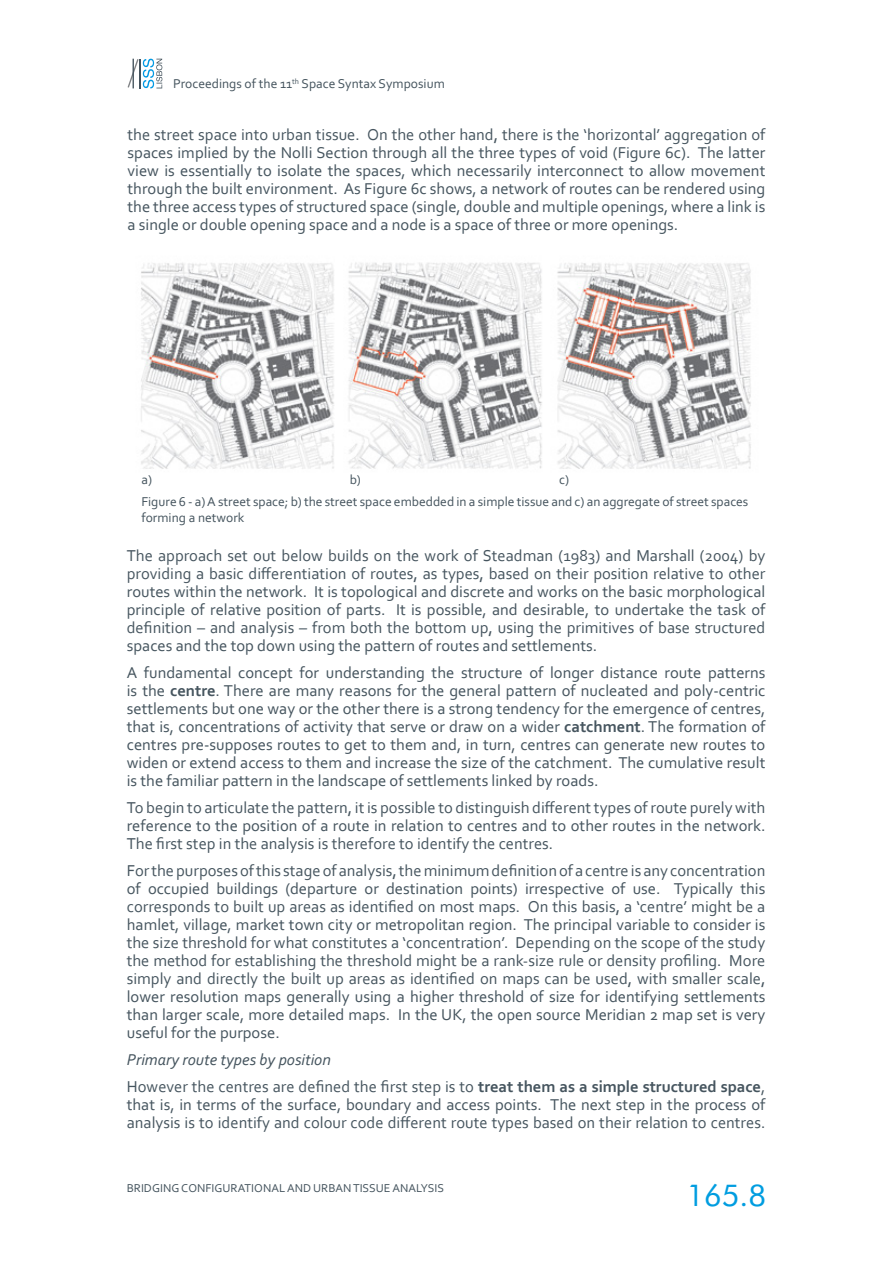
<style>
.page{position:relative;width:893px;height:1263px;background:#fff}
.page>*{position:absolute;margin:0;border:0;box-sizing:border-box;transform-origin:0 0}
.t1{font:30px "Futura BT";color:#009de0}
.t2{font:16.5px/18px "Corbel 2";color:#46555f;text-align:justify}
.t3{font:16.5px/18px "Corbel";color:#46555f}
.t4{font:13.5px/16.2px "Corbel 2";color:#46555f}
.t5{font:12px "Corbel 2";color:#46555f}
.s1{font-family:"Corbel Bold 2"}
.s2{font-style:italic}
.s3{font-family:"Corbel 2"}
</style>
<div class="page">
<svg style="left:128px;top:59px;width:34px;height:29px"></svg>
<img style="left:141px;top:262px;width:610px;height:207px">
<p class="t4" style="left:173px;top:76px;width:273px">Proceedings of the 11<sup>th</sup> Space Syntax Symposium</p>
<p class="t3" style="left:128px;top:125px;width:639px">the street space into urban tissue. On the other hand, there is the ‘horizontal’ aggregation of</p>
<p class="t2" style="left:128px;top:143px;width:639px">spaces implied by the Nolli Section through all the three types of void (Figure 6c). The latter view is essentially to isolate the spaces, which necessarily interconnect to allow movement through the built environment. As Figure 6c shows, a network of routes can be rendered using the three access types of structured space (single, double and multiple openings, where a link is a single or double opening space and a node is a space of three or more openings.</p>
<p class="t4" style="left:141px;top:471px;width:12px">a)</p>
<p class="t4" style="left:350px;top:471px;width:13px">b)</p>
<p class="t4" style="left:559px;top:471px;width:11px">c)</p>
<p class="t4" style="left:141px;top:493px;width:608px">Figure 6 - a) A street space; b) the street space embedded in a simple tissue and c) an aggregate of street spaces forming a network</p>
<p class="t3" style="left:127px;top:546px;width:640px">The approach set out below builds on the work of Steadman (1983) and Marshall (2004) by providing a basic differentiation of routes, as types, based on their position relative to other</p>
<p class="t2" style="left:127px;top:582px;width:640px">routes within the network. It is topological and discrete and works on the basic morphological principle of relative position of parts. It is possible, and desirable, to undertake the task of</p>
<p class="t3" style="left:127px;top:618px;width:640px">definition – and analysis – from both the bottom up, using the primitives of base structured</p>
<p class="t2" style="left:127px;top:631px;width:640px;line-height:27px">spaces and the top down using the pattern of routes and settlements.<br>A fundamental concept for understanding the structure of longer distance route patterns</p>
<p class="t2" style="left:127px;top:681px;width:640px">is the <span class="s1">centre</span>. There are many reasons for the general pattern of nucleated and poly-centric settlements but one way or the other there is a strong tendency for the emergence of centres, that is, concentrations of activity that serve or draw on a wider <span class="s1">catchment</span>. The formation of centres pre-supposes routes to get to them and, in turn, centres can generate new routes to widen or extend access to them and increase the size of the catchment. The cumulative result is the familiar pattern in the landscape of settlements linked by roads.</p>
<p class="t3" style="left:127px;top:798px;width:640px">To begin to articulate the pattern, it is possible to distinguish different types of route purely with</p>
<p class="t2" style="left:127px;top:816px;width:640px">reference to the position of a route in relation to centres and to other routes in the network.</p>
<p class="t3" style="left:127px;top:829px;width:640px;line-height:27px">The first step in the analysis is therefore to identify the centres.<br>For the purposes of this stage of analysis, the minimum definition of a centre is any concentration</p>
<p class="t2" style="left:127px;top:879px;width:640px">of occupied buildings (departure or destination points) irrespective of use. Typically this</p>
<p class="t3" style="left:127px;top:897px;width:640px">corresponds to built up areas as identified on most maps. On this basis, a ‘centre’ might be a</p>
<p class="t2" style="left:127px;top:915px;width:640px">hamlet, village, market town city or metropolitan region. The principal variable to consider is</p>
<p class="t3" style="left:127px;top:933px;width:640px;text-align:justify">the size threshold for what constitutes a ‘concentration’. Depending on the scope of the study the method for establishing the threshold might be a rank-size rule or density profiling. More simply and directly the built up areas as identified on maps can be used, with smaller scale,</p>
<p class="t2" style="left:127px;top:987px;width:640px">lower resolution maps generally using a higher threshold of size for identifying settlements than larger scale, more detailed maps. In the UK, the open source Meridian 2 map set is very useful for the purpose.</p>
<p class="t3" style="left:127px;top:1045px;width:640px;line-height:27px"><span class="s2">Primary route types by position<br></span>However the centres are defined the first step is to <span class="s1">treat them as a simple structured space</span><span class="s3">,</span></p>
<p class="t2" style="left:127px;top:1095px;width:640px">that is, in terms of the surface, boundary and access points. The next step in the process of</p>
<p class="t3" style="left:127px;top:1113px;width:640px">analysis is to identify and colour code different route types based on their relation to centres.</p>
<p class="t5" style="left:127px;top:1180px;width:319px">BRIDGING CONFIGURATIONAL AND URBAN TISSUE ANALYSIS</p>
<h1 class="t1" style="left:686px;top:1177px;width:81px">165.8</h1>
</div>
